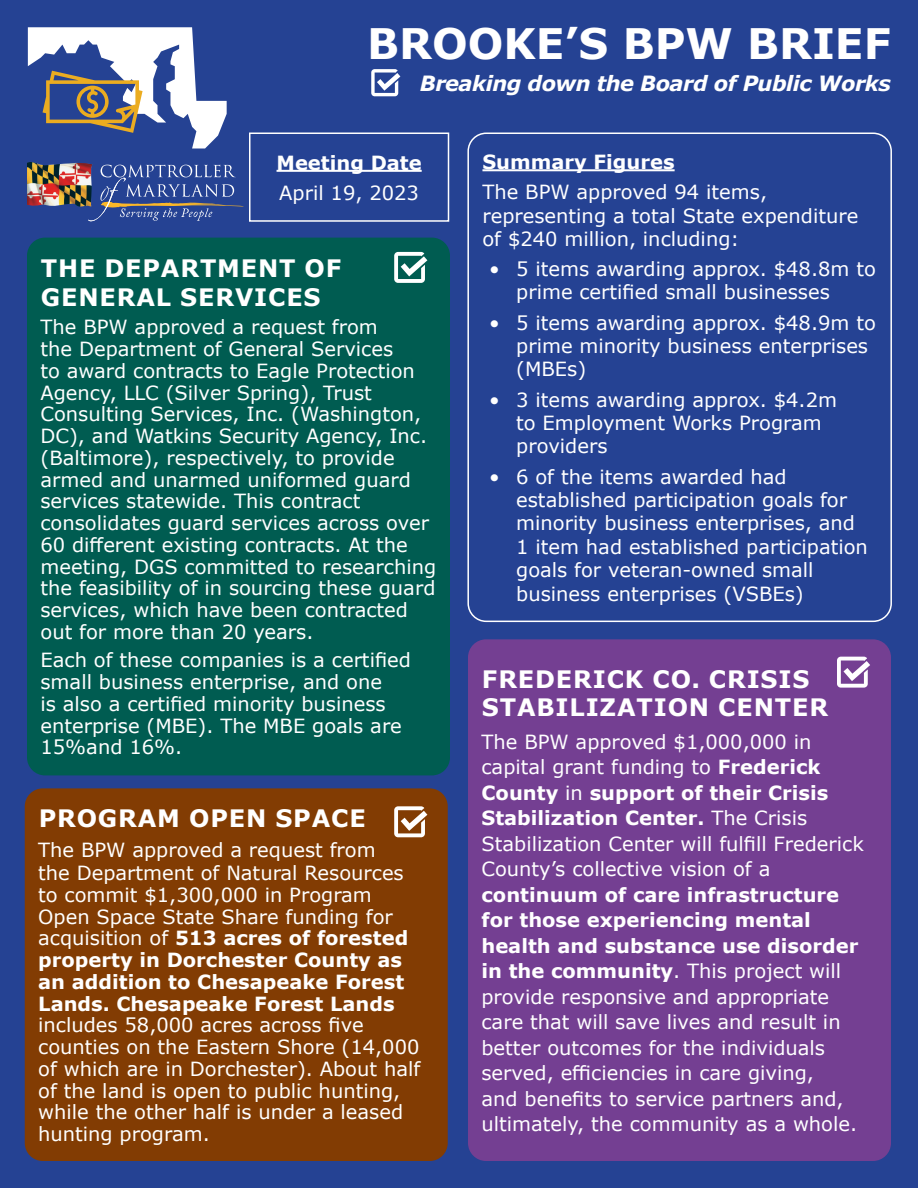
<style>
.page{position:relative;width:918px;height:1188px;background:#254293}
.page>*{position:absolute;margin:0;border:0;box-sizing:border-box;transform-origin:0 0}
.t1{font:700 42px "Verdana";color:#fff}
.t2{font:700 24px/28.8px "Verdana";letter-spacing:.035em;color:#fff}
.sub_head{font:italic 700 21px "Verdana";letter-spacing:-.025em;color:#fff}
.body{font:19.5px/21.8px "Verdana";color:#fff}
.summary_head{font:700 19.5px "Verdana";color:#fff}
.date{font:19.5px "Verdana";color:#fff}
.meeting{font:700 19.5px "Verdana";color:#fff}
.s1{font-weight:700}
</style>
<div class="page">
<div style="left:468px;top:639px;width:423px;height:522px;background:#743f92;border-radius:18px"></div>
<svg style="left:371px;top:69px;width:29px;height:27px"></svg>
<svg style="left:88px;top:165px;width:156px;height:56px"></svg>
<img style="left:27px;top:162px;width:65px;height:45px">
<hr style="left:277px;top:170px;width:145px;height:2px;background:#fff">
<div style="left:249px;top:133px;width:200px;height:89px;border:2px solid #fff"></div>
<hr style="left:482px;top:169px;width:193px;height:2px;background:#fff">
<div style="left:467px;top:133px;width:425px;height:489px;border:2px solid #fff;border-radius:18px"></div>
<div style="left:27px;top:238px;width:423px;height:537px;background:#005c51;border-radius:18px"></div>
<svg style="left:28px;top:27px;width:199px;height:121px"></svg>
<svg style="left:394px;top:252px;width:33px;height:31px"></svg>
<svg style="left:837px;top:657px;width:33px;height:31px"></svg>
<div style="left:25px;top:788px;width:423px;height:373px;background:#823c03;border-radius:18px"></div>
<svg style="left:394px;top:806px;width:33px;height:31px"></svg>
<h1 class="t1" style="left:367px;top:14px;width:525px">BROOKE’S BPW BRIEF</h1>
<p class="sub_head" style="left:420px;top:69px;width:473px">Breaking down the Board of Public Works</p>
<p class="meeting" style="left:277px;top:149px;width:147px">Meeting Date</p>
<p class="date" style="left:279px;top:179px;width:141px">April 19, 2023</p>
<h2 class="t2" style="left:41px;top:253px;width:302px">THE DEPARTMENT OF<br>GENERAL SERVICES</h2>
<p class="body" style="left:40px;top:316px;width:397px">The BPW approved a request from<br>the Department of General Services<br>to award contracts to Eagle Protection Agency, LLC (Silver Spring), Trust Consulting Services, Inc. (Washington, DC), and Watkins Security Agency, Inc. (Baltimore), respectively, to provide armed and unarmed uniformed guard services statewide. This contract consolidates guard services across over 60 different existing contracts. At the meeting, DGS committed to researching the feasibility of in sourcing these guard services, which have been contracted out for more than 20 years.</p>
<p class="body" style="left:40px;top:649px;width:372px">Each of these companies is a certified small business enterprise, and one<br>is also a certified minority business enterprise (MBE). The MBE goals are<br>15%and 16%.</p>
<h2 class="t2" style="left:39px;top:803px;width:329px">PROGRAM OPEN SPACE</h2>
<p class="body" style="left:38px;top:839px;width:384px">The BPW approved a request from<br>the Department of Natural Resources to commit $1,300,000 in Program Open Space State Share funding for acquisition of <span class="s1">513 acres of forested property in Dorchester County as an addition to Chesapeake Forest Lands. Chesapeake Forest Lands </span>includes 58,000 acres across five counties on the Eastern Shore (14,000 of which are in Dorchester). About half of the land is open to public hunting, while the other half is under a leased hunting program.</p>
<p class="summary_head" style="left:482px;top:148px;width:194px">Summary Figures</p>
<p class="body" style="left:482px;top:180px;width:377px;line-height:23.4px">The BPW approved 94 items, representing a total State expenditure of $240 million, including:</p>
<p class="body" style="left:516px;top:257px;width:361px;line-height:23.4px;text-indent:-27px">• 5 items awarding approx. $48.8m to prime certified small businesses</p>
<p class="body" style="left:516px;top:311px;width:361px;line-height:23.4px;text-indent:-27px">• 5 items awarding approx. $48.9m to prime minority business enterprises (MBEs)</p>
<p class="body" style="left:516px;top:388px;width:322px;line-height:23.4px;text-indent:-27px">• 3 items awarding approx. $4.2m to Employment Works Program providers</p>
<p class="body" style="left:516px;top:465px;width:353px;line-height:23.4px;text-indent:-27px">• 6 of the items awarded had established participation goals for minority business enterprises, and 1 item had established participation goals for veteran-owned small business enterprises (VSBEs)</p>
<h2 class="t2" style="left:482px;top:664px;width:348px">FREDERICK CO. CRISIS<br>STABILIZATION CENTER</h2>
<p class="body" style="left:482px;top:729px;width:384px;line-height:25.5px">The BPW approved $1,000,000 in capital grant funding to <span class="s1">Frederick County</span> in <span class="s1">support of their Crisis Stabilization Center.</span> The Crisis Stabilization Center will fulfill Frederick County’s collective vision of a <span class="s1">continuum of care infrastructure for those experiencing mental health and substance use disorder in the community</span>. This project will provide responsive and appropriate care that will save lives and result in better outcomes for the individuals served, efficiencies in care giving,<br>and benefits to service partners and, ultimately, the community as a whole.</p>
</div>
